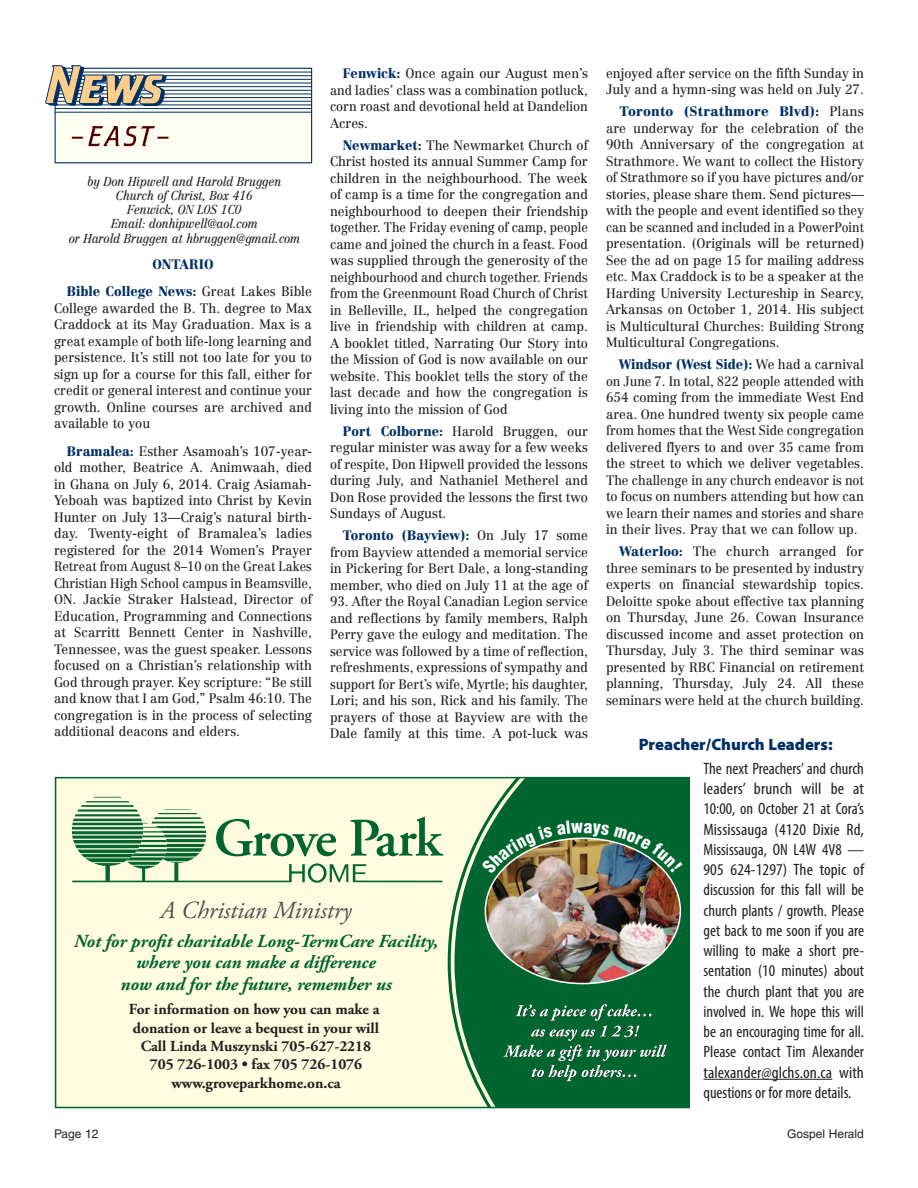
<style>
.page{position:relative;width:918px;height:1188px;background:#fff}
.page>*{position:absolute;margin:0;border:0;box-sizing:border-box;transform-origin:0 0}
.t1{font:italic 24.45px "Adobe Garamond Pro";color:#4c4c4e}
.t2{font:italic 700 18.45px/21.5px "Adobe Garamond Pro";color:#00652e;text-align:center}
.t3{font:condensed 16.5px/20.2px "Myriad Pro";color:#231f20;text-align:justify}
.t4{font:900 16.5px "Myriad Pro";color:#002f66}
.t5{font:700 15.3px/18.5px "Adobe Garamond Pro";color:#231f20;text-align:center}
.t6{font:13.5px/16.5px "Centennial";color:#231f20;text-align:justify;scale:.95 1}
.t7{font:13.5px/16.5px "Centennial";color:#231f20;text-align:justify}
.t8{font:13.5px/16.5px "Centennial";color:#231f20;text-align:justify;scale:.94 1}
.t9{font:900 13.5px/27.3px "Centennial";color:#002f66;scale:.95 1}
.t10{font:italic 12.75px/14.1px "Centennial";letter-spacing:-.01em;color:#231f20;text-align:center;scale:.9 1}
.t11{font:12px "Helvetica";color:#231f20}
.s1{font-weight:400;color:#231f20}
.s2{font-weight:900;color:#002f66}
</style>
<div class="page">
<hr style="left:704px;top:1079px;width:128px;height:1px;background:#231f20">
<div style="left:55px;top:68px;width:257px;height:95px;background:#fffef2"></div>
<div style="left:55px;top:68px;width:257px;height:95px;border:1px solid #002f66"></div>
<hr style="left:55px;top:72px;width:256px;height:1px;background:#002f66">
<hr style="left:55px;top:75px;width:256px;height:1px;background:#002f66">
<hr style="left:55px;top:79px;width:256px;height:1px;background:#002f66">
<hr style="left:55px;top:83px;width:256px;height:1px;background:#002f66">
<hr style="left:55px;top:86px;width:256px;height:1px;background:#002f66">
<hr style="left:55px;top:90px;width:256px;height:1px;background:#002f66">
<hr style="left:55px;top:94px;width:256px;height:1px;background:#002f66">
<hr style="left:55px;top:97px;width:256px;height:1px;background:#002f66">
<hr style="left:55px;top:101px;width:256px;height:1px;background:#002f66">
<hr style="left:55px;top:105px;width:256px;height:1px;background:#002f66">
<hr style="left:55px;top:108px;width:256px;height:1px;background:#002f66">
<hr style="left:55px;top:112px;width:256px;height:1px;background:#002f66">
<svg style="left:72px;top:125px;width:97px;height:21px"></svg>
<svg style="left:45px;top:65px;width:122px;height:41px"></svg>
<div style="left:56px;top:778px;width:634px;height:330px;background:#fffcdf"></div>
<div style="left:682px;top:778px;width:8px;height:330px;background:#00652e"></div>
<svg style="left:72px;top:778px;width:610px;height:330px"></svg>
<p class="t10" style="left:69px;top:176px;width:259px">by Don Hipwell and Harold Bruggen<br>Church of Christ, Box 416<br>Fenwick, ON L0S 1C0<br>Email: donhipwell@aol.com<br>or Harold Bruggen at hbruggen@gmail.com</p>
<p class="t9" style="left:67px;top:252px;width:260px;text-indent:86px">ONTARIO<br>Bible College News: <span class="s1">Great Lakes Bible</span></p>
<p class="t6" style="left:54px;top:301px;width:273px">College awarded the B. Th. degree to Max Craddock at its May Graduation. Max is a great example of both life-long learning and persistence. It’s still not too late for you to sign up for a course for this fall, either for credit or general interest and continue your growth. Online courses are archived and available to you</p>
<p class="t6" style="left:54px;top:444px;width:273px;text-indent:13px"><span class="s2">Bramalea:</span> Esther Asamoah’s 107-year&shy;old mother, Beatrice A. Animwaah, died in Ghana on July 6, 2014. Craig Asiamah-Yeboah was baptized into Christ by Kevin Hunter on July 13—Craig’s natural birth&shy;day. Twenty-eight of Bramalea’s ladies registered for the 2014 Women’s Prayer Retreat from August 8–10 on the Great Lakes Christian High School campus in Beamsville, ON. Jackie Straker Halstead, Director of Education, Programming and Connections at Scarritt Bennett Center in Nashville, Tennessee, was the guest speaker. Lessons focused on a Christian’s relationship with God through prayer. Key scripture: “Be still and know that I am God,” Psalm 46:10. The congregation is in the process of selecting additional deacons and elders.</p>
<p class="t6" style="left:330px;top:66px;width:273px;text-indent:13px"><span class="s2">Fenwick:</span> Once again our August men’s and ladies’ class was a combination potluck, corn roast and devotional held at Dandelion Acres.</p>
<p class="t6" style="left:330px;top:138px;width:273px;text-indent:13px"><span class="s2">Newmarket:</span> The Newmarket Church of Christ hosted its annual Summer Camp for children in the neighbourhood. The week of camp is a time for the congregation and neighbourhood to deepen their friendship together. The Friday evening of camp, people came and joined the church in a feast. Food was supplied through the generosity of the neighbourhood and church together. Friends from the Greenmount Road Church of Christ in Belleville, IL, helped the congregation live in friendship with children at camp.<br>A booklet titled, Narrating Our Story into the Mission of God is now available on our website. This booklet tells the story of the last decade and how the congregation is living into the mission of God</p>
<p class="t6" style="left:330px;top:424px;width:273px;text-indent:13px"><span class="s2">Port Colborne:</span> Harold Bruggen, our regular minister was away for a few weeks of respite, Don Hipwell provided the lessons during July, and Nathaniel Metherel and Don Rose provided the lessons the first two Sundays of August.</p>
<p class="t6" style="left:330px;top:528px;width:273px;text-indent:13px"><span class="s2">Toronto (Bayview):</span> On July 17 some from Bayview attended a memorial service in Pickering for Bert Dale, a long-standing member, who died on July 11 at the age of</p>
<p class="t8" style="left:330px;top:594px;width:276px">93. After the Royal Canadian Legion service and reflections by family members, Ralph Perry gave the eulogy and meditation. The service was followed by a time of reflection, refreshments, expressions of sympathy and support for Bert’s wife, Myrtle; his daughter, Lori; and his son, Rick and his family. The prayers of those at Bayview are with the Dale family at this time. A pot-luck was</p>
<h1 class="t1" style="left:160px;top:895px;width:193px">A Christian Ministry</h1>
<h2 class="t2" style="left:74px;top:932px;width:366px">Not for profit charitable Long-TermCare Facility, where you can make a difference<br>now and for the future, remember us</h2>
<p class="t5" style="left:129px;top:1001px;width:252px">For information on how you can make a donation or leave a bequest in your will Call Linda Muszynski 705-627-2218<br>705 726-1003 • fax 705 726-1076 www.groveparkhome.on.ca</p>
<p class="t6" style="left:606px;top:66px;width:273px">enjoyed after service on the fifth Sunday in<br>July and a hymn-sing was held on July 27.</p>
<p class="t7" style="left:606px;top:104px;width:260px;text-indent:14px"><span class="s2">Toronto (Strathmore Blvd):</span> Plans are underway for the celebration of the 90th Anniversary of the congregation at Strathmore. We want to collect the History of Strathmore so if you have pictures and/or stories, please share them. Send pictures— with the people and event identified so they can be scanned and included in a PowerPoint presentation. (Originals will be returned)<br>See the ad on page 15 for mailing address etc. Max Craddock is to be a speaker at the Harding University Lectureship in Searcy, Arkansas on October 1, 2014. His subject is Multicultural Churches: Building Strong Multicultural Congregations.</p>
<p class="t6" style="left:606px;top:357px;width:273px;text-indent:13px"><span class="s2">Windsor (West Side):</span> We had a carnival on June 7. In total, 822 people attended with 654 coming from the immediate West End area. One hundred twenty six people came from homes that the West Side congregation delivered flyers to and over 35 came from the street to which we deliver vegetables.<br>The challenge in any church endeavor is not to focus on numbers attending but how can we learn their names and stories and share in their lives. Pray that we can follow up.</p>
<p class="t7" style="left:606px;top:544px;width:260px;text-indent:13px"><span class="s2">Waterloo:</span> The church arranged for three seminars to be presented by industry experts on financial stewardship topics.<br>Deloitte spoke about effective tax planning on Thursday, June 26. Cowan Insurance discussed income and asset protection on Thursday, July 3. The third seminar was presented by RBC Financial on retirement planning, Thursday, July 24. All these seminars were held at the church building.</p>
<p class="t4" style="left:639px;top:739px;width:195px">Preacher/Church Leaders:</p>
<p class="t3" style="left:704px;top:760px;width:162px">The next Preachers’ and church leaders’ brunch will be at 10:00, on October 21 at Cora’s Mississauga (4120 Dixie Rd, Mississauga, ON L4W 4V8 — 905 624-1297) The topic of discussion for this fall will be church plants / growth. Please get back to me soon if you are willing to make a short pre&shy;sentation (10 minutes) about the church plant that you are involved in. We hope this will be an encouraging time for all.<br>Please contact Tim Alexander talexander@glchs.on.ca with questions or for more details.</p>
<p class="t11" style="left:54px;top:1129px;width:46px">Page 12</p>
<p class="t11" style="left:787px;top:1129px;width:78px">Gospel Herald</p>
</div>
